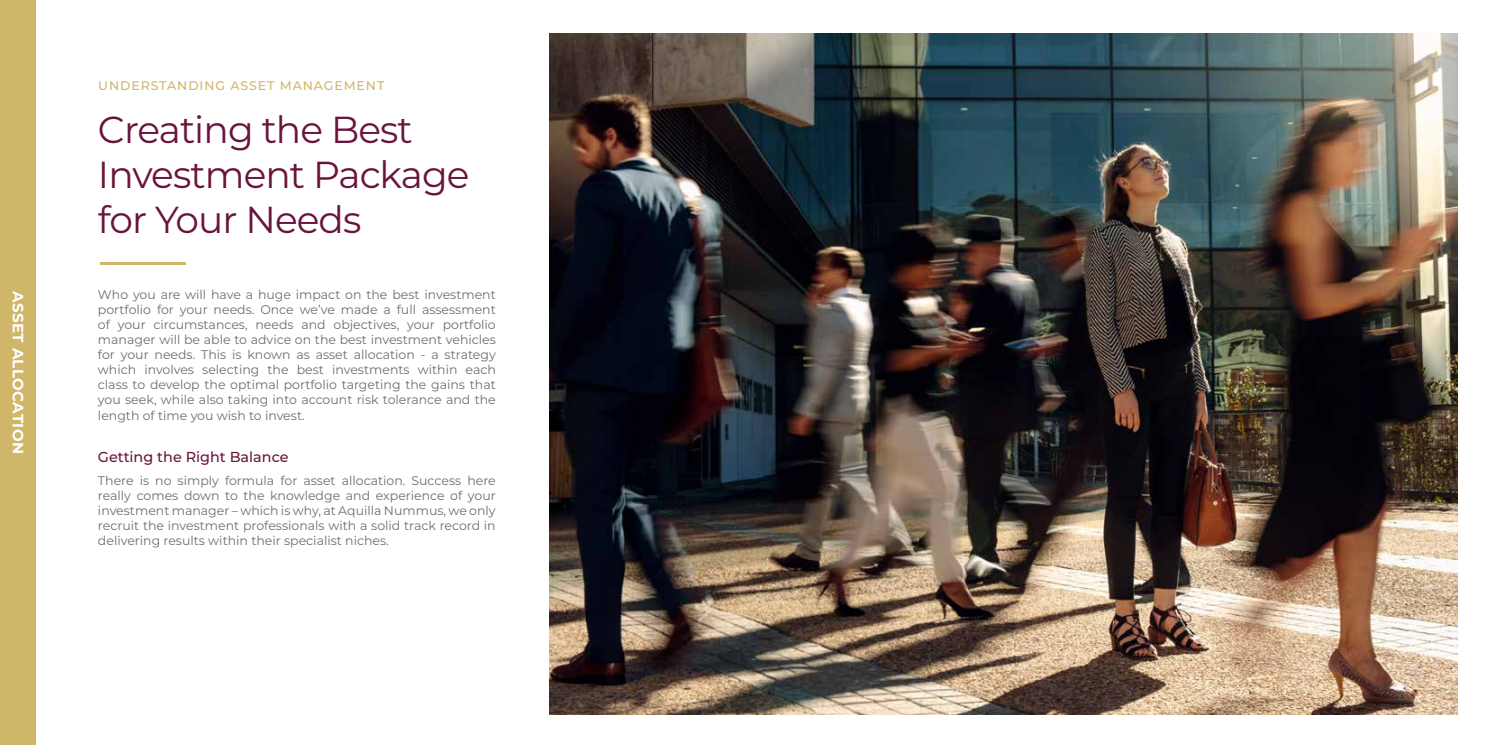
<style>
.page{position:relative;width:1489px;height:745px;background:#fff}
.page>*{position:absolute;margin:0;border:0;box-sizing:border-box;transform-origin:0 0}
.t1{font:37.5px/45px "Montserrat";letter-spacing:-.025em;color:#69143c}
.t2{font:700 15px "Montserrat";letter-spacing:.025em;color:#fff}
.t3{font:500 14.38px "Montserrat";color:#69143c}
.t4{font:12.5px/15px "Montserrat";color:#6d6e71;text-align:justify}
.t5{font:500 12.5px "Montserrat";letter-spacing:.075em;color:#d0b669}
</style>
<div class="page">
<img style="left:755px;top:34px;width:701px;height:680px">
<div style="left:0;top:0;width:35px;height:744px;background:#d0b669"></div>
<hr style="left:100px;top:262px;width:86px;height:3px;background:#d0b669">
<img style="left:549px;top:34px;width:206px;height:680px">
<p class="t2" style="left:29px;top:291px;width:164px;rotate:90deg">ASSET ALLOCATION</p>
<p class="t5" style="left:98px;top:76px;width:288px">UNDERSTANDING ASSET MANAGEMENT</p>
<h1 class="t1" style="left:98px;top:106px;width:373px">Creating the Best<br>Investment Package for Your Needs</h1>
<p class="t4" style="left:98px;top:287px;width:399px">Who you are will have a huge impact on the best investment portfolio for your needs. Once we’ve made a full assessment of your circumstances, needs and objectives, your portfolio manager will be able to advice on the best investment vehicles for your needs. This is known as asset allocation - a strategy which involves selecting the best investments within each class to develop the optimal portfolio targeting the gains that you seek, while also taking into account risk tolerance and the length of time you wish to invest.</p>
<p class="t3" style="left:98px;top:446px;width:192px">Getting the Right Balance</p>
<p class="t4" style="left:98px;top:472px;width:399px">There is no simply formula for asset allocation. Success here really comes down to the knowledge and experience of your investment manager – which is why, at Aquilla Nummus, we only recruit the investment professionals with a solid track record in delivering results within their specialist niches.</p>
</div>
